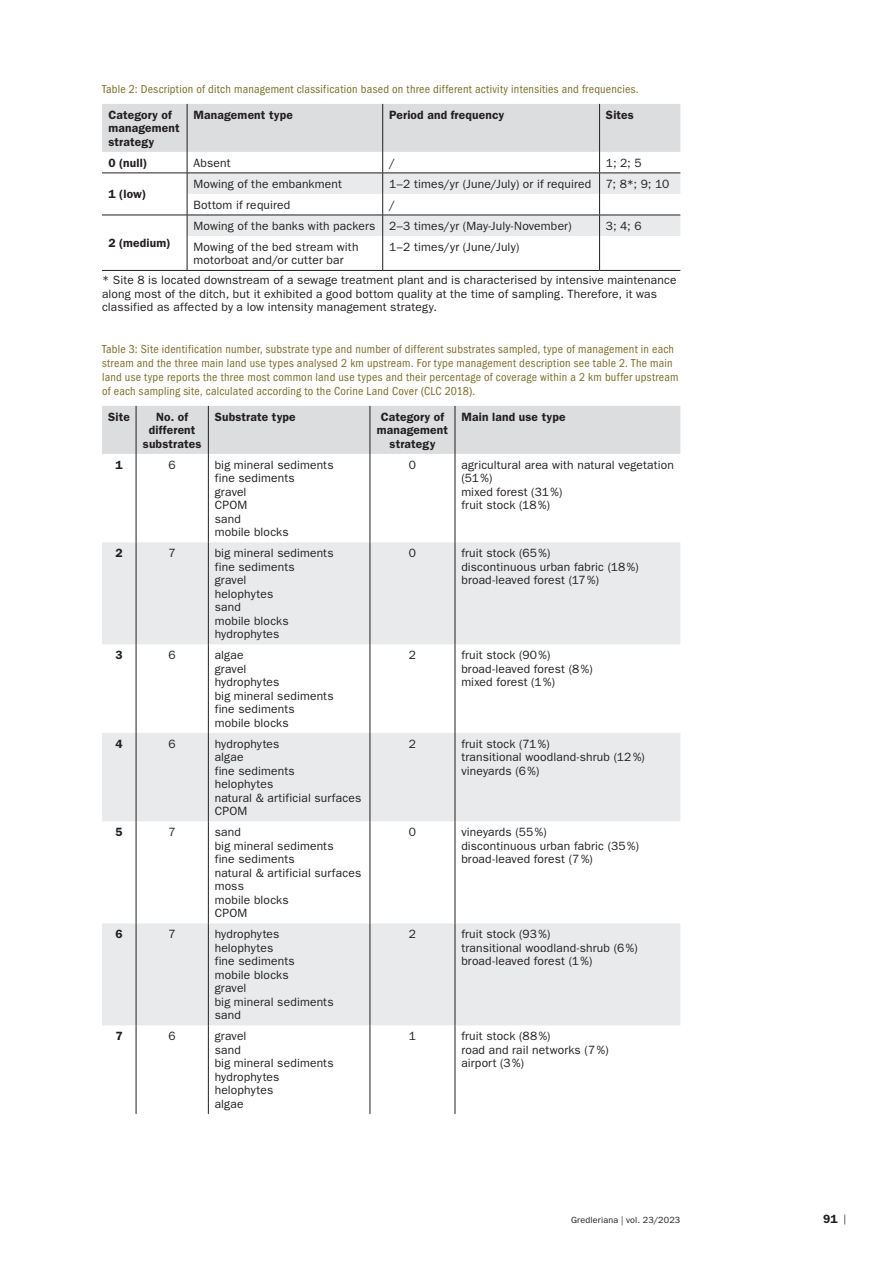
<style>
.page{position:relative;width:893px;height:1263px;background:#fff}
.page>*{position:absolute;margin:0;border:0;box-sizing:border-box;transform-origin:0 0}
.t1{font:12px/13.5px "ITC Franklin Gothic Std";letter-spacing:.015em;color:#231f20}
.t2{font:condensed 12px/14.2px "ITC Franklin Gothic Std";letter-spacing:.02em;color:#7e6d2c}
.t3{font:600 12px/13.5px "ITC Franklin Gothic Std";letter-spacing:.015em;color:#231f20;text-align:center}
.t4{font:9px "ITC Franklin Gothic Std";letter-spacing:.02em;color:#231f20}
.s1{font-family:"PT Serif";font-weight:400}
</style>
<div class="page">
<svg style="left:102px;top:104px;width:578px;height:132px"></svg>
<hr style="left:187px;top:236px;width:1px;height:34px;background:#231f20">
<hr style="left:382px;top:236px;width:1px;height:34px;background:#231f20">
<hr style="left:599px;top:236px;width:1px;height:34px;background:#231f20">
<hr style="left:102px;top:270px;width:85px;height:1px;background:#231f20">
<hr style="left:187px;top:270px;width:196px;height:1px;background:#231f20">
<hr style="left:383px;top:270px;width:217px;height:1px;background:#231f20">
<hr style="left:600px;top:270px;width:80px;height:1px;background:#231f20">
<hr style="left:102px;top:173px;width:85px;height:1px;background:#231f20">
<hr style="left:102px;top:215px;width:85px;height:1px;background:#231f20">
<hr style="left:187px;top:173px;width:196px;height:1px;background:#231f20">
<hr style="left:383px;top:173px;width:217px;height:1px;background:#231f20">
<hr style="left:600px;top:173px;width:80px;height:1px;background:#231f20">
<hr style="left:187px;top:215px;width:196px;height:1px;background:#231f20">
<hr style="left:383px;top:215px;width:217px;height:1px;background:#231f20">
<hr style="left:600px;top:215px;width:80px;height:1px;background:#231f20">
<div style="left:102px;top:406px;width:578px;height:48px;background:#dcdddf"></div>
<svg style="left:102px;top:542px;width:578px;height:483px;fill:#e9eaeb"></svg>
<hr style="left:136px;top:454px;width:1px;height:88px;background:#231f20">
<hr style="left:208px;top:454px;width:1px;height:88px;background:#231f20">
<hr style="left:370px;top:454px;width:1px;height:88px;background:#231f20">
<hr style="left:455px;top:454px;width:1px;height:88px;background:#231f20">
<hr style="left:136px;top:542px;width:1px;height:102px;background:#231f20">
<hr style="left:208px;top:542px;width:1px;height:102px;background:#231f20">
<hr style="left:370px;top:542px;width:1px;height:102px;background:#231f20">
<hr style="left:455px;top:542px;width:1px;height:102px;background:#231f20">
<hr style="left:136px;top:644px;width:1px;height:89px;background:#231f20">
<hr style="left:208px;top:644px;width:1px;height:89px;background:#231f20">
<hr style="left:370px;top:644px;width:1px;height:89px;background:#231f20">
<hr style="left:455px;top:644px;width:1px;height:89px;background:#231f20">
<hr style="left:136px;top:733px;width:1px;height:88px;background:#231f20">
<hr style="left:208px;top:733px;width:1px;height:88px;background:#231f20">
<hr style="left:370px;top:733px;width:1px;height:88px;background:#231f20">
<hr style="left:455px;top:733px;width:1px;height:88px;background:#231f20">
<hr style="left:136px;top:821px;width:1px;height:102px;background:#231f20">
<hr style="left:208px;top:821px;width:1px;height:102px;background:#231f20">
<hr style="left:370px;top:821px;width:1px;height:102px;background:#231f20">
<hr style="left:455px;top:821px;width:1px;height:102px;background:#231f20">
<hr style="left:136px;top:923px;width:1px;height:102px;background:#231f20">
<hr style="left:208px;top:923px;width:1px;height:102px;background:#231f20">
<hr style="left:370px;top:923px;width:1px;height:102px;background:#231f20">
<hr style="left:455px;top:923px;width:1px;height:102px;background:#231f20">
<hr style="left:136px;top:1025px;width:1px;height:89px;background:#231f20">
<hr style="left:208px;top:1025px;width:1px;height:89px;background:#231f20">
<hr style="left:370px;top:1025px;width:1px;height:89px;background:#231f20">
<hr style="left:455px;top:1025px;width:1px;height:89px;background:#231f20">
<hr style="left:136px;top:406px;width:1px;height:48px;background:#231f20">
<hr style="left:208px;top:406px;width:1px;height:48px;background:#231f20">
<hr style="left:370px;top:406px;width:1px;height:48px;background:#231f20">
<hr style="left:455px;top:406px;width:1px;height:48px;background:#231f20">
<p class="t2" style="left:102px;top:82px;width:538px">Table 2: Description of ditch management classification based on three different activity intensities and frequencies.</p>
<p class="t3" style="left:108px;top:108px;width:73px;text-align:left">Category of management strategy</p>
<p class="t3" style="left:193px;top:108px;width:101px">Management type</p>
<p class="t3" style="left:389px;top:108px;width:117px">Period and frequency</p>
<p class="t3" style="left:606px;top:108px;width:29px">Sites</p>
<p class="t3" style="left:108px;top:156px;width:40px">0 (null)</p>
<p class="t1" style="left:193px;top:156px;width:39px">Absent</p>
<p class="t1" style="left:389px;top:156px;width:8px">/</p>
<p class="t1" style="left:606px;top:156px;width:37px">1; 2; 5</p>
<p class="t3" style="left:108px;top:187px;width:40px">1 (low)</p>
<p class="t1" style="left:193px;top:177px;width:150px">Mowing of the embankment</p>
<p class="t1" style="left:389px;top:177px;width:282px">1–2 times/yr (June/July) or if required 7; 8*; 9; 10</p>
<p class="t1" style="left:193px;top:198px;width:98px">Bottom if required</p>
<p class="t1" style="left:389px;top:198px;width:8px">/</p>
<p class="t1" style="left:193px;top:219px;width:380px">Mowing of the banks with packers 2–3 times/yr (May-July-November)</p>
<p class="t1" style="left:606px;top:219px;width:37px">3; 4; 6</p>
<p class="t1" style="left:193px;top:240px;width:167px">Mowing of the bed stream with motorboat and/or cutter bar</p>
<p class="t1" style="left:389px;top:240px;width:132px">1–2 times/yr (June/July)</p>
<p class="t1" style="left:102px;top:273px;width:576px">* Site 8 is located downstream of a sewage treatment plant and is characterised by intensive maintenance along most of the ditch, but it exhibited a good bottom quality at the time of sampling. Therefore, it was classified as affected by a low intensity management strategy.</p>
<p class="t2" style="left:102px;top:341px;width:578px">Table 3: Site identification number, substrate type and number of different substrates sampled, type of management in each stream and the three main land use types analysed 2 km upstream. For type management description see table 2. The main land use type reports the three most common land use types and their percentage of coverage within a 2 km buffer upstream of each sampling site, calculated according to the Corine Land Cover (CLC 2018).</p>
<p class="t3" style="left:108px;top:410px;width:23px">Site</p>
<p class="t3" style="left:143px;top:410px;width:60px">No. of different substrates</p>
<p class="t3" style="left:215px;top:410px;width:83px">Substrate type</p>
<p class="t3" style="left:377px;top:410px;width:73px">Category of management strategy</p>
<p class="t3" style="left:461px;top:410px;width:106px">Main land use type</p>
<p class="t3" style="left:115px;top:458px;width:9px">1</p>
<p class="t1" style="left:169px;top:458px;width:9px">6</p>
<p class="t1" style="left:215px;top:458px;width:120px">big mineral sediments fine sediments<br>gravel<br>CPOM<br>sand<br>mobile blocks</p>
<p class="t1" style="left:409px;top:458px;width:9px">0</p>
<p class="t1" style="left:461px;top:458px;width:214px">agricultural area with natural vegetation (51%)<br>mixed forest (31%)<br>fruit stock (18%)</p>
<p class="t3" style="left:115px;top:546px;width:9px">2</p>
<p class="t1" style="left:169px;top:546px;width:9px">7</p>
<p class="t1" style="left:215px;top:546px;width:120px">big mineral sediments fine sediments<br>gravel<br>helophytes<br>sand<br>mobile blocks hydrophytes</p>
<p class="t1" style="left:409px;top:546px;width:9px">0</p>
<p class="t1" style="left:461px;top:546px;width:179px">fruit stock (65%)<br>discontinuous urban fabric (18%) broad-leaved forest (17%)</p>
<p class="t3" style="left:115px;top:648px;width:9px">3</p>
<p class="t1" style="left:169px;top:648px;width:9px">6</p>
<p class="t1" style="left:215px;top:648px;width:120px">algae<br>gravel<br>hydrophytes<br>big mineral sediments fine sediments<br>mobile blocks</p>
<p class="t1" style="left:409px;top:648px;width:9px">2</p>
<p class="t1" style="left:461px;top:648px;width:133px">fruit stock (90%) broad-leaved forest (8%) mixed forest (1%)</p>
<p class="t3" style="left:115px;top:737px;width:9px">4</p>
<p class="t1" style="left:169px;top:737px;width:9px">6</p>
<p class="t1" style="left:215px;top:737px;width:148px">hydrophytes<br>algae<br>fine sediments<br>helophytes<br>natural &amp; artificial surfaces<br>CPOM</p>
<p class="t1" style="left:409px;top:737px;width:9px">2</p>
<p class="t1" style="left:461px;top:737px;width:185px">fruit stock (71%)<br>transitional woodland-shrub (12%) vineyards (6%)</p>
<p class="t3" style="left:115px;top:825px;width:9px">5</p>
<p class="t1" style="left:169px;top:825px;width:9px">7</p>
<p class="t1" style="left:215px;top:825px;width:148px">sand<br>big mineral sediments<br>fine sediments<br>natural &amp; artificial surfaces moss<br>mobile blocks<br>CPOM</p>
<p class="t1" style="left:409px;top:825px;width:9px">0</p>
<p class="t1" style="left:461px;top:825px;width:179px">vineyards (55%)<br>discontinuous urban fabric (35%) broad-leaved forest (7%)</p>
<p class="t3" style="left:115px;top:927px;width:9px">6</p>
<p class="t1" style="left:169px;top:927px;width:9px">7</p>
<p class="t1" style="left:215px;top:927px;width:120px">hydrophytes helophytes<br>fine sediments<br>mobile blocks<br>gravel<br>big mineral sediments sand</p>
<p class="t1" style="left:409px;top:927px;width:9px">2</p>
<p class="t1" style="left:461px;top:927px;width:178px">fruit stock (93%)<br>transitional woodland-shrub (6%) broad-leaved forest (1%)</p>
<p class="t3" style="left:115px;top:1029px;width:9px">7</p>
<p class="t1" style="left:169px;top:1029px;width:9px">6</p>
<p class="t1" style="left:215px;top:1029px;width:120px">gravel<br>sand<br>big mineral sediments hydrophytes helophytes<br>algae</p>
<p class="t1" style="left:409px;top:1029px;width:9px">1</p>
<p class="t1" style="left:461px;top:1029px;width:149px">fruit stock (88%)<br>road and rail networks (7%) airport (3%)</p>
<p class="t3" style="left:108px;top:236px;width:64px">2 (medium)</p>
<p class="t4" style="left:571px;top:1214px;width:111px">Gredleriana | vol. 23/2023</p>
<p class="t3" style="left:823px;top:1212px;width:25px">91 <span class="s1">|</span></p>
</div>
